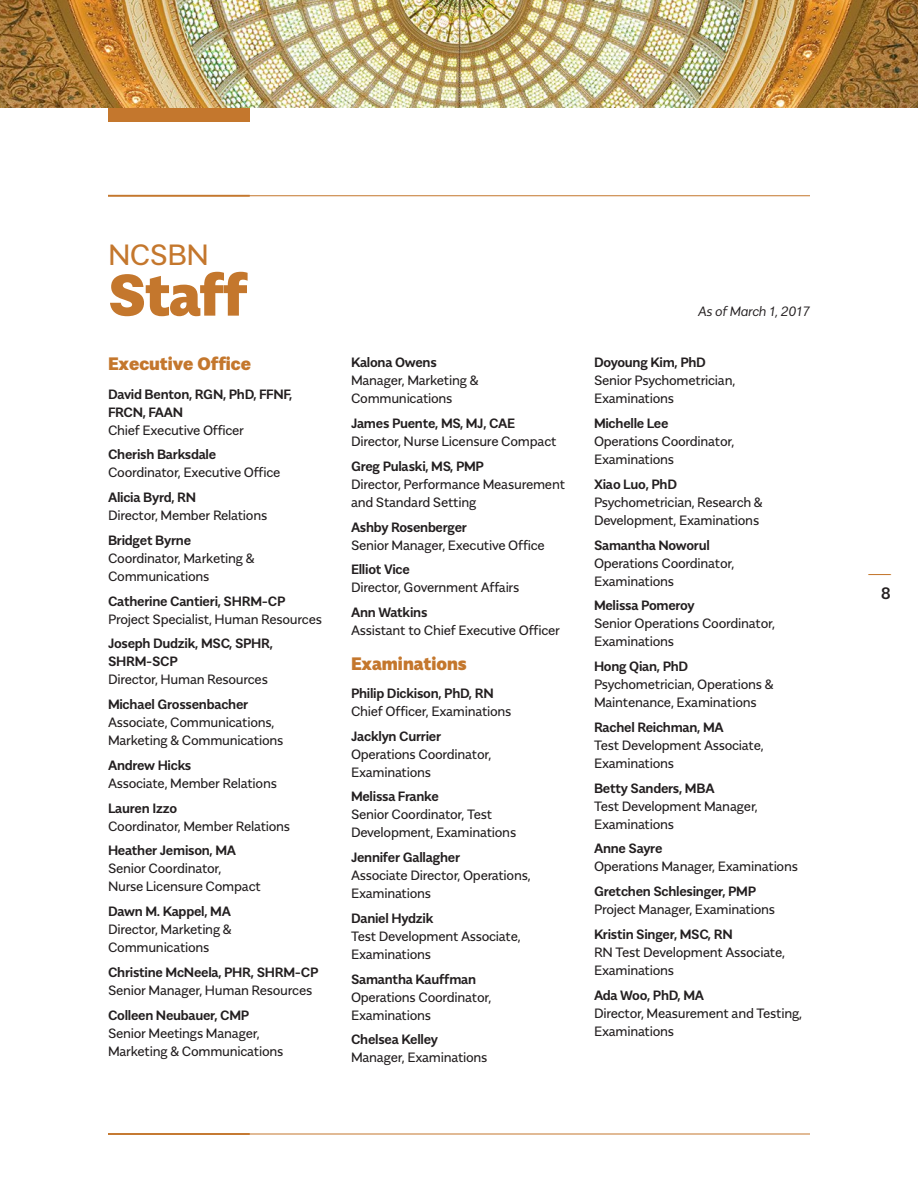
<style>
.page{position:relative;width:918px;height:1188px;background:#fff}
.page>*{position:absolute;margin:0;border:0;box-sizing:border-box;transform-origin:0 0}
.t1{font:900 58.5px "Alergia Normal";letter-spacing:-.02em;color:#c4772d}
.Title_Lead-In{font:29.25px "Alergia Normal";letter-spacing:-.02em;color:#c4772d}
.Listing_Head{font:900 18px "Alergia Normal";color:#c4772d}
.t2{font:300 16.5px "Alergia Normal";color:#c4772d;scale:1.75 1}
.t3{font:500 16.5px "Alergia Normal";color:#231f20}
.Body_Copy{font:13.5px/18px "Alergia Normal";letter-spacing:-.02em;color:#231f20}
.Body_Copy-2{font:600 13.5px/18px "Alergia Normal";letter-spacing:-.02em;color:#231f20}
.t4{font:italic 300 13.5px "Alergia Normal";letter-spacing:-.02em;color:#231f20}
.s1{font-weight:400}
.s2{font-weight:600}
</style>
<div class="page">
<hr style="left:108px;top:195px;width:702px;height:1px;background:#c4772d">
<hr style="left:108px;top:1134px;width:702px;height:1px;background:#c4772d">
<hr style="left:108px;top:195px;width:142px;height:2px;background:#c4772d">
<hr style="left:108px;top:1133px;width:142px;height:2px;background:#c4772d">
<div style="left:108px;top:0;width:142px;height:122px;background:#c4772d"></div>
<img style="left:0;top:0;width:918px;height:108px">
<p class="Title_Lead-In" style="left:108px;top:232px;width:103px">NCSBN</p>
<p class="t1" style="left:108px;top:247px;width:141px">Staff</p>
<p class="Listing_Head" style="left:108px;top:349px;width:145px">Executive Office</p>
<p class="Body_Copy-2" style="left:108px;top:384px;width:186px">David Benton, RGN, PhD, FFNF,<br>FRCN, FAAN<br><span class="s1">Chief Executive Officer</span></p>
<p class="Body_Copy" style="left:108px;top:444px;width:174px"><span class="s2">Cherish Barksdale<br></span>Coordinator, Executive Office</p>
<p class="Body_Copy" style="left:108px;top:487px;width:161px"><span class="s2">Alicia Byrd, RN<br></span>Director, Member Relations</p>
<p class="Body_Copy" style="left:108px;top:530px;width:148px"><span class="s2">Bridget Byrne<br></span>Coordinator, Marketing &amp;<br>Communications</p>
<p class="Body_Copy" style="left:108px;top:591px;width:215px"><span class="s2">Catherine Cantieri, SHRM-CP<br></span>Project Specialist, Human Resources</p>
<p class="Body_Copy-2" style="left:108px;top:633px;width:167px">Joseph Dudzik, MSC, SPHR,<br>SHRM-SCP<br><span class="s1">Director, Human Resources</span></p>
<p class="Body_Copy" style="left:108px;top:694px;width:177px"><span class="s2">Michael Grossenbacher<br></span>Associate, Communications,<br>Marketing &amp; Communications</p>
<p class="Body_Copy" style="left:108px;top:755px;width:170px"><span class="s2">Andrew Hicks<br></span>Associate, Member Relations</p>
<p class="Body_Copy" style="left:108px;top:798px;width:184px"><span class="s2">Lauren Izzo<br></span>Coordinator, Member Relations</p>
<p class="Body_Copy" style="left:108px;top:840px;width:154px"><span class="s2">Heather Jemison, MA<br></span>Senior Coordinator,<br>Nurse Licensure Compact</p>
<p class="Body_Copy" style="left:108px;top:901px;width:125px;text-align:justify"><span class="s2">Dawn M. Kappel, MA </span>Director, Marketing &amp; Communications</p>
<p class="Body_Copy-2" style="left:108px;top:962px;width:212px">Christine McNeela, PHR, SHRM-CP<br><span class="s1">Senior Manager, Human Resources</span></p>
<p class="Body_Copy" style="left:108px;top:1005px;width:177px"><span class="s2">Colleen Neubauer, CMP<br></span>Senior Meetings Manager,<br>Marketing &amp; Communications</p>
<p class="Body_Copy" style="left:351px;top:353px;width:129px"><span class="s2">Kalona Owens<br></span>Manager, Marketing &amp;<br>Communications</p>
<p class="Body_Copy" style="left:351px;top:413px;width:207px"><span class="s2">James Puente, MS, MJ, CAE<br></span>Director, Nurse Licensure Compact</p>
<p class="Body_Copy" style="left:351px;top:456px;width:216px"><span class="s2">Greg Pulaski, MS, PMP<br></span>Director, Performance Measurement and Standard Setting</p>
<p class="Body_Copy" style="left:351px;top:517px;width:195px"><span class="s2">Ashby Rosenberger<br></span>Senior Manager, Executive Office</p>
<p class="Body_Copy" style="left:351px;top:560px;width:170px"><span class="s2">Elliot Vice<br></span>Director, Government Affairs</p>
<p class="Body_Copy" style="left:351px;top:602px;width:210px"><span class="s2">Ann Watkins<br></span>Assistant to Chief Executive Officer</p>
<p class="Listing_Head" style="left:351px;top:649px;width:117px">Examinations</p>
<p class="Body_Copy" style="left:351px;top:683px;width:162px"><span class="s2">Philip Dickison, PhD, RN<br></span>Chief Officer, Examinations</p>
<p class="Body_Copy" style="left:351px;top:726px;width:142px"><span class="s2">Jacklyn Currier<br></span>Operations Coordinator,<br>Examinations</p>
<p class="Body_Copy" style="left:351px;top:786px;width:167px"><span class="s2">Melissa Franke<br></span>Senior Coordinator, Test<br>Development, Examinations</p>
<p class="Body_Copy" style="left:351px;top:847px;width:181px"><span class="s2">Jennifer Gallagher<br></span>Associate Director, Operations,<br>Examinations</p>
<p class="Body_Copy" style="left:351px;top:908px;width:171px"><span class="s2">Daniel Hydzik<br></span>Test Development Associate,<br>Examinations</p>
<p class="Body_Copy" style="left:351px;top:969px;width:142px"><span class="s2">Samantha Kauffman<br></span>Operations Coordinator,<br>Examinations</p>
<p class="Body_Copy" style="left:351px;top:1029px;width:138px"><span class="s2">Chelsea Kelley<br></span>Manager, Examinations</p>
<p class="t4" style="left:698px;top:301px;width:113px">As of March 1, 2017</p>
<p class="Body_Copy" style="left:594px;top:353px;width:143px"><span class="s2">Doyoung Kim, PhD<br></span>Senior Psychometrician,<br>Examinations</p>
<p class="Body_Copy" style="left:594px;top:413px;width:142px"><span class="s2">Michelle Lee<br></span>Operations Coordinator,<br>Examinations</p>
<p class="Body_Copy" style="left:594px;top:474px;width:170px"><span class="s2">Xiao Luo, PhD<br></span>Psychometrician, Research &amp;<br>Development, Examinations</p>
<p class="Body_Copy" style="left:594px;top:535px;width:142px"><span class="s2">Samantha Noworul<br></span>Operations Coordinator,<br>Examinations</p>
<p class="Body_Copy" style="left:594px;top:596px;width:182px"><span class="s2">Melissa Pomeroy<br></span>Senior Operations Coordinator,<br>Examinations</p>
<p class="Body_Copy" style="left:594px;top:656px;width:181px"><span class="s2">Hong Qian, PhD<br></span>Psychometrician, Operations &amp;<br>Maintenance, Examinations</p>
<p class="Body_Copy" style="left:594px;top:717px;width:171px"><span class="s2">Rachel Reichman, MA<br></span>Test Development Associate,<br>Examinations</p>
<p class="Body_Copy" style="left:594px;top:778px;width:165px"><span class="s2">Betty Sanders, MBA<br></span>Test Development Manager,<br>Examinations</p>
<p class="Body_Copy" style="left:594px;top:839px;width:206px"><span class="s2">Anne Sayre<br></span>Operations Manager, Examinations</p>
<p class="Body_Copy" style="left:594px;top:881px;width:183px"><span class="s2">Gretchen Schlesinger, PMP<br></span>Project Manager, Examinations</p>
<p class="Body_Copy" style="left:594px;top:924px;width:193px"><span class="s2">Kristin Singer, MSC, RN<br></span>RN Test Development Associate,<br>Examinations</p>
<p class="Body_Copy" style="left:594px;top:985px;width:210px"><span class="s2">Ada Woo, PhD, MA<br></span>Director, Measurement and Testing,<br>Examinations</p>
<p class="t2" style="left:868px;top:561px;width:14px">—</p>
<p class="t3" style="left:881px;top:580px;width:12px">8</p>
</div>
